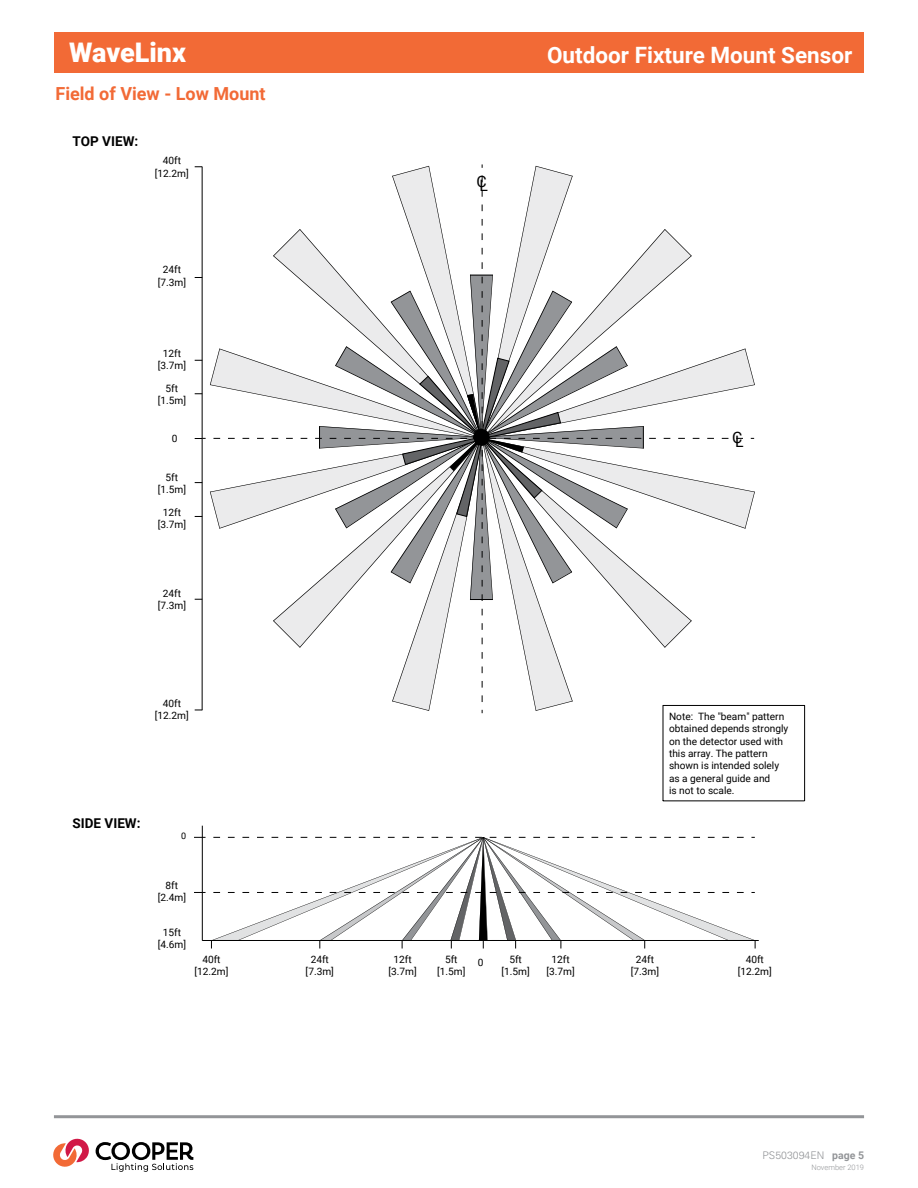
<style>
.page{position:relative;width:918px;height:1188px;background:#fff}
.page>*{position:absolute;margin:0;border:0;box-sizing:border-box;transform-origin:0 0}
.t1{font:900 27px "Roboto";color:#fff}
.t2{font:700 22.5px "Roboto";color:#fff}
.t3{font:700 18px "Roboto";color:#f26a36}
.t4{font:15.75px "Roboto";color:#000}
.t5{font:700 13.5px "Roboto";color:#000}
.t6{font:300 10.5px "Univers LT Std";color:#939598}
.t7{font:10.2px/12.1px "Roboto";color:#000;text-align:center}
.t8{font:9px "Roboto";color:#000}
.t9{font:300 7.5px "Roboto";color:#939598}
.s1{font-family:"Roboto";font-weight:700}
</style>
<div class="page">
<div style="left:54px;top:32px;width:810px;height:41px;background:#f26a36"></div>
<hr style="left:54px;top:1115px;width:810px;height:3px;background:#939598">
<hr style="left:202px;top:826px;width:1px;height:114px;background:#000">
<svg style="left:194px;top:837px;width:562px;height:112px"></svg>
<hr style="left:202px;top:940px;width:557px;height:1px;background:#000">
<svg style="left:195px;top:164px;width:560px;height:549px"></svg>
<hr style="left:663px;top:705px;width:142px;height:1px;background:#000">
<hr style="left:804px;top:705px;width:1px;height:96px;background:#000">
<hr style="left:663px;top:801px;width:142px;height:1px;background:#000">
<hr style="left:663px;top:705px;width:1px;height:96px;background:#000">
<svg style="left:53px;top:1138px;width:140px;height:34px"></svg>
<h1 class="t1" style="left:69px;top:34px;width:118px">WaveLinx</h1>
<h3 class="t3" style="left:56px;top:81px;width:212px">Field of View - Low Mount</h3>
<h3 class="t5" style="left:73px;top:131px;width:67px">TOP VIEW:</h3>
<p class="t7" style="left:155px;top:154px;width:35px">40ft [12.2m]</p>
<p class="t7" style="left:158px;top:263px;width:30px">24ft [7.3m]</p>
<p class="t7" style="left:158px;top:347px;width:30px">12ft [3.7m]</p>
<p class="t7" style="left:158px;top:382px;width:30px">5ft [1.5m]</p>
<p class="t7" style="left:172px;top:432px;width:7px">0</p>
<p class="t7" style="left:158px;top:471px;width:30px">5ft [1.5m]</p>
<p class="t7" style="left:158px;top:506px;width:30px">12ft [3.7m]</p>
<p class="t7" style="left:158px;top:587px;width:30px">24ft [7.3m]</p>
<p class="t7" style="left:155px;top:697px;width:35px">40ft [12.2m]</p>
<h3 class="t5" style="left:73px;top:813px;width:69px">SIDE VIEW:</h3>
<p class="t8" style="left:181px;top:830px;width:7px">0</p>
<p class="t7" style="left:158px;top:879px;width:30px">8ft [2.4m]</p>
<p class="t7" style="left:158px;top:926px;width:30px">15ft [4.6m]</p>
<p class="t7" style="left:194px;top:953px;width:35px">40ft [12.2m]</p>
<h3 class="t4" style="left:477px;top:172px;width:13px">CL</h3>
<h2 class="t2" style="left:547px;top:39px;width:307px">Outdoor Fixture Mount Sensor</h2>
<h3 class="t4" style="left:732px;top:429px;width:13px">CL</h3>
<p class="t7" style="left:669px;top:710px;width:121px;text-align:left">Note: The "beam" pattern obtained depends strongly on the detector used with this array. The pattern shown is intended solely as a general guide and<br>is not to scale.</p>
<p class="t7" style="left:306px;top:953px;width:30px">24ft [7.3m]</p>
<p class="t7" style="left:631px;top:953px;width:30px">24ft [7.3m]</p>
<p class="t7" style="left:388px;top:953px;width:30px">12ft [3.7m]</p>
<p class="t7" style="left:546px;top:953px;width:30px">12ft [3.7m]</p>
<p class="t7" style="left:437px;top:953px;width:30px">5ft [1.5m]</p>
<p class="t7" style="left:501px;top:953px;width:30px">5ft [1.5m]</p>
<p class="t7" style="left:478px;top:956px;width:7px">0</p>
<p class="t7" style="left:738px;top:953px;width:35px">40ft [12.2m]</p>
<p class="t6" style="left:763px;top:1149px;width:103px">PS503094EN <span class="s1">page 5</span></p>
<p class="t9" style="left:812px;top:1162px;width:54px">November 2019</p>
</div>
